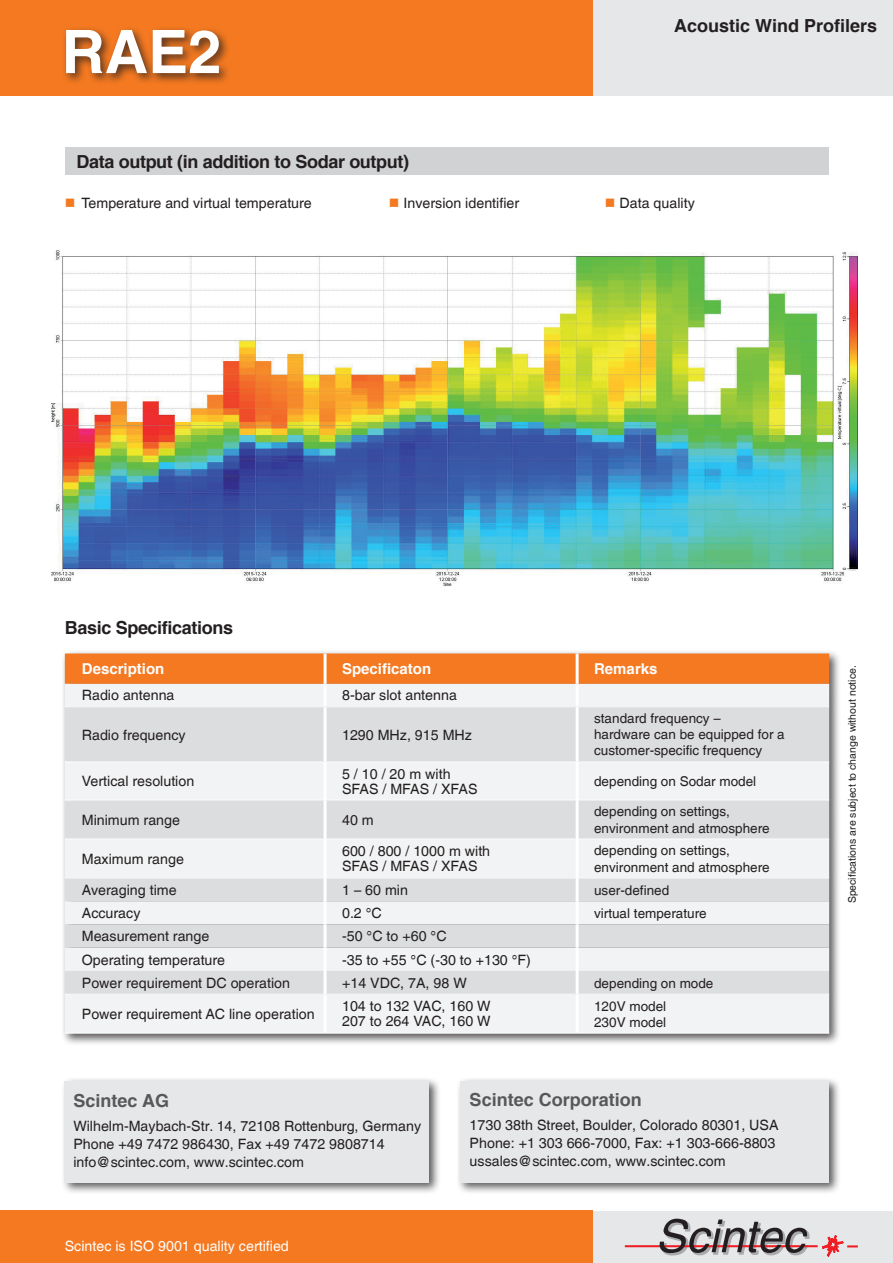
<style>
.page{position:relative;width:893px;height:1263px;background:#fff}
.page>*{position:absolute;margin:0;border:0;box-sizing:border-box;transform-origin:0 0}
.t1{font:60px "Sans BOLD";color:#fff}
.t2{font:18px "Sans BOLD";letter-spacing:-.02em;color:#231f20}
.t3{font:18px "Sans BOLD";color:#57585a}
.t4{font:18px "Sans BOLD";color:#231f20}
.t5{font:15px "Sans BOLD";color:#fff}
.t6{font:14.25px/18px "Sans";color:#231f20}
.t7{font:14.25px "Sans";color:#fff}
.t8{font:13.5px/16.2px "Sans";color:#231f20}
.t9{font:10.5px "Sans";color:#231f20}
.s1{color:#f47921}
</style>
<div class="page">
<div style="left:566px;top:0;width:327px;height:96px;background:#e6e7e9"></div>
<div style="left:0;top:0;width:593px;height:96px;background:#f47921"></div>
<div style="left:566px;top:1211px;width:327px;height:52px;background:#e6e7e9"></div>
<div style="left:0;top:1211px;width:593px;height:52px;background:#f47921"></div>
<div style="left:456px;top:1077px;width:385px;height:118px;background:#231f20;opacity:.75"></div>
<div style="left:460px;top:1081px;width:368px;height:101px;background:#e6e7e9"></div>
<div style="left:61px;top:1077px;width:380px;height:118px;background:#231f20;opacity:.75"></div>
<div style="left:65px;top:1081px;width:364px;height:101px;background:#e6e7e9"></div>
<div style="left:62px;top:26px;width:169px;height:59px;background:#231f20;opacity:.75"></div>
<div style="left:61px;top:649px;width:781px;height:397px;background:#231f20;opacity:.75"></div>
<div style="left:65px;top:653px;width:764px;height:31px;background:#f47921"></div>
<div style="left:65px;top:684px;width:764px;height:349px;background:#f2f3f4"></div>
<svg style="left:65px;top:707px;width:764px;height:287px;fill:#dcdddf"></svg>
<hr style="left:65px;top:706px;width:259px;height:1px;background:#fff">
<hr style="left:327px;top:706px;width:249px;height:1px;background:#fff">
<hr style="left:579px;top:706px;width:250px;height:1px;background:#fff">
<hr style="left:65px;top:761px;width:259px;height:1px;background:#fff">
<hr style="left:327px;top:761px;width:249px;height:1px;background:#fff">
<hr style="left:579px;top:761px;width:250px;height:1px;background:#fff">
<hr style="left:65px;top:800px;width:259px;height:1px;background:#fff">
<hr style="left:327px;top:800px;width:249px;height:1px;background:#fff">
<hr style="left:579px;top:800px;width:250px;height:1px;background:#fff">
<hr style="left:65px;top:839px;width:259px;height:1px;background:#fff">
<hr style="left:327px;top:839px;width:249px;height:1px;background:#fff">
<hr style="left:579px;top:839px;width:250px;height:1px;background:#fff">
<hr style="left:65px;top:877px;width:259px;height:1px;background:#fff">
<hr style="left:327px;top:877px;width:249px;height:1px;background:#fff">
<hr style="left:579px;top:877px;width:250px;height:1px;background:#fff">
<hr style="left:65px;top:994px;width:259px;height:1px;background:#fff">
<hr style="left:327px;top:994px;width:249px;height:1px;background:#fff">
<hr style="left:579px;top:994px;width:250px;height:1px;background:#fff">
<hr style="left:65px;top:1033px;width:260px;height:1px;background:#fff">
<hr style="left:325px;top:1033px;width:252px;height:1px;background:#fff">
<hr style="left:577px;top:1033px;width:252px;height:1px;background:#fff">
<hr style="left:324px;top:653px;width:3px;height:31px;background:#fff">
<hr style="left:576px;top:653px;width:3px;height:31px;background:#fff">
<hr style="left:324px;top:684px;width:3px;height:23px;background:#fff">
<hr style="left:576px;top:684px;width:3px;height:23px;background:#fff">
<hr style="left:324px;top:707px;width:3px;height:55px;background:#fff">
<hr style="left:576px;top:707px;width:3px;height:55px;background:#fff">
<hr style="left:324px;top:762px;width:3px;height:38px;background:#fff">
<hr style="left:576px;top:762px;width:3px;height:38px;background:#fff">
<hr style="left:324px;top:800px;width:3px;height:39px;background:#fff">
<hr style="left:576px;top:800px;width:3px;height:39px;background:#fff">
<hr style="left:324px;top:839px;width:3px;height:39px;background:#fff">
<hr style="left:576px;top:839px;width:3px;height:39px;background:#fff">
<hr style="left:324px;top:878px;width:3px;height:23px;background:#fff">
<hr style="left:576px;top:878px;width:3px;height:23px;background:#fff">
<hr style="left:324px;top:901px;width:3px;height:23px;background:#fff">
<hr style="left:576px;top:901px;width:3px;height:23px;background:#fff">
<hr style="left:324px;top:924px;width:3px;height:24px;background:#fff">
<hr style="left:576px;top:924px;width:3px;height:24px;background:#fff">
<hr style="left:324px;top:948px;width:3px;height:23px;background:#fff">
<hr style="left:576px;top:948px;width:3px;height:23px;background:#fff">
<hr style="left:324px;top:971px;width:3px;height:23px;background:#fff">
<hr style="left:576px;top:971px;width:3px;height:23px;background:#fff">
<hr style="left:324px;top:994px;width:3px;height:39px;background:#fff">
<hr style="left:576px;top:994px;width:3px;height:39px;background:#fff">
<hr style="left:625px;top:1245px;width:193px;height:2px;background:#ee1d23">
<svg style="left:660px;top:1218px;width:149px;height:37px"></svg>
<svg style="left:822px;top:1235px;width:36px;height:22px"></svg>
<div style="left:65px;top:147px;width:764px;height:28px;background:#d1d2d4"></div>
<img style="left:51px;top:250px;width:807px;height:337px">
<h1 class="t1" style="left:62px;top:15px;width:162px">RAE2</h1>
<p class="t2" style="left:77px;top:151px;width:334px">Data output (in addition to Sodar output)</p>
<p class="t4" style="left:674px;top:14px;width:204px">Acoustic Wind Profilers</p>
<p class="t6" style="left:65px;top:194px;width:248px"><span class="s1">■</span> Temperature and virtual temperature</p>
<p class="t6" style="left:389px;top:194px;width:132px"><span class="s1">■</span> Inversion identifier</p>
<p class="t6" style="left:605px;top:194px;width:91px"><span class="s1">■</span> Data quality</p>
<p class="t2" style="left:65px;top:617px;width:170px">Basic Specifications</p>
<p class="t5" style="left:82px;top:660px;width:84px">Description</p>
<p class="t5" style="left:342px;top:660px;width:91px">Specificaton</p>
<p class="t5" style="left:594px;top:660px;width:65px">Remarks</p>
<p class="t6" style="left:82px;top:686px;width:94px">Radio antenna</p>
<p class="t6" style="left:342px;top:686px;width:116px">8-bar slot antenna</p>
<p class="t6" style="left:82px;top:725px;width:105px">Radio frequency</p>
<p class="t6" style="left:342px;top:725px;width:131px">1290 MHz, 915 MHz</p>
<p class="t8" style="left:594px;top:710px;width:192px">standard frequency –<br>hardware can be equipped for a customer-specific frequency</p>
<p class="t6" style="left:82px;top:772px;width:114px">Vertical resolution</p>
<p class="t6" style="left:342px;top:766px;width:137px;line-height:15px">5 / 10 / 20 m with<br>SFAS / MFAS / XFAS</p>
<p class="t8" style="left:594px;top:773px;width:164px">depending on Sodar model</p>
<p class="t6" style="left:82px;top:811px;width:100px">Minimum range</p>
<p class="t6" style="left:342px;top:811px;width:33px">40 m</p>
<p class="t8" style="left:594px;top:803px;width:177px">depending on settings, environment and atmosphere</p>
<p class="t6" style="left:82px;top:850px;width:104px">Maximum range</p>
<p class="t6" style="left:342px;top:844px;width:150px;line-height:15px">600 / 800 / 1000 m with<br>SFAS / MFAS / XFAS</p>
<p class="t8" style="left:594px;top:842px;width:177px">depending on settings, environment and atmosphere</p>
<p class="t6" style="left:82px;top:881px;width:96px">Averaging time</p>
<p class="t6" style="left:342px;top:881px;width:67px">1 – 60 min</p>
<p class="t8" style="left:594px;top:882px;width:77px">user-defined</p>
<p class="t6" style="left:82px;top:904px;width:60px">Accuracy</p>
<p class="t6" style="left:342px;top:904px;width:41px">0.2 °C</p>
<p class="t8" style="left:594px;top:905px;width:114px">virtual temperature</p>
<p class="t6" style="left:82px;top:927px;width:129px">Measurement range</p>
<p class="t6" style="left:342px;top:927px;width:106px">-50 °C to +60 °C</p>
<p class="t6" style="left:82px;top:950px;width:145px">Operating temperature</p>
<p class="t6" style="left:342px;top:950px;width:190px">-35 to +55 °C (-30 to +130 °F)</p>
<p class="t6" style="left:82px;top:974px;width:210px">Power requirement DC operation</p>
<p class="t6" style="left:342px;top:974px;width:126px">+14 VDC, 7A, 98 W</p>
<p class="t8" style="left:594px;top:975px;width:121px">depending on mode</p>
<p class="t6" style="left:82px;top:1005px;width:234px">Power requirement AC line operation</p>
<p class="t6" style="left:342px;top:999px;width:150px;line-height:15px">104 to 132 VAC, 160 W<br>207 to 264 VAC, 160 W</p>
<p class="t8" style="left:594px;top:998px;width:74px">120V model<br>230V model</p>
<p class="t3" style="left:73px;top:1090px;width:97px">Scintec AG</p>
<p class="t6" style="left:73px;top:1117px;width:349px">Wilhelm-Maybach-Str. 14, 72108 Rottenburg, Germany<br>Phone +49 7472 986430, Fax +49 7472 9808714 info@scintec.com, www.scintec.com</p>
<p class="t7" style="left:65px;top:1238px;width:226px">Scintec is ISO 9001 quality certified</p>
<p class="t3" style="left:470px;top:1088px;width:174px">Scintec Corporation</p>
<p class="t6" style="left:470px;top:1115px;width:310px">1730 38th Street, Boulder, Colorado 80301, USA<br>Phone: +1 303 666-7000, Fax: +1 303-666-8803 ussales@scintec.com, www.scintec.com</p>
<p class="t9" style="left:846px;top:903px;width:240px;rotate:-90deg">Specifications are subject to change without notice.</p>
</div>
